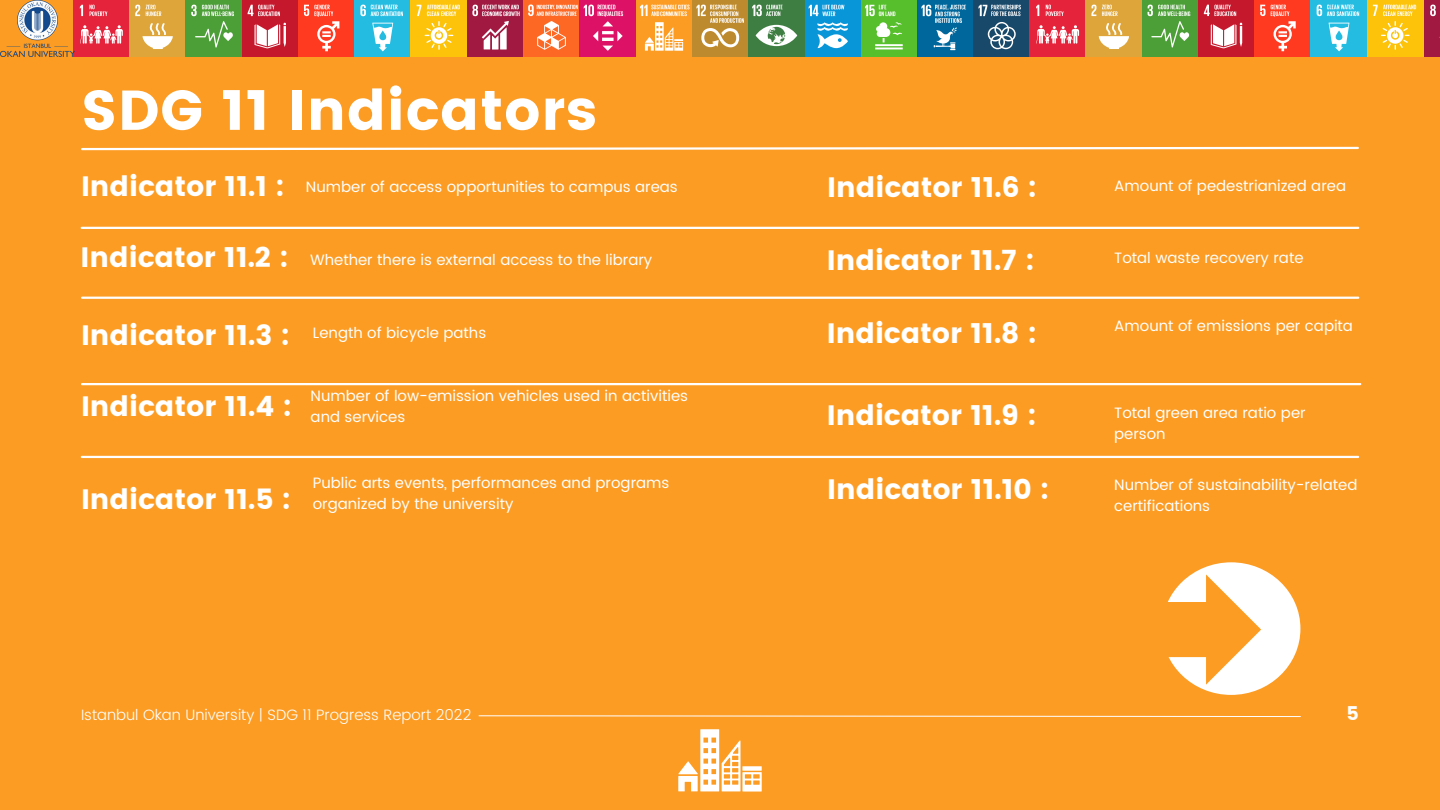
<style>
.page{position:relative;width:1440px;height:810px;background:#fd9c23}
.page>*{position:absolute;margin:0;border:0;box-sizing:border-box;transform-origin:0 0}
.t1{font:56px "Poppins";letter-spacing:.015em;color:#fff}
.t2{font:28px "Poppins";color:#fff}
.t3{font:19px "Poppins";color:#fff}
.t4{font:15px/21px "Poppins";color:#fff}
.t5{font:300 15px "Poppins";color:#fff}
</style>
<div class="page">
<svg style="left:81px;top:146px;width:1278px;height:5px"></svg>
<hr style="left:82px;top:227px;width:1276px;height:2px;background:#fff">
<hr style="left:82px;top:297px;width:1276px;height:2px;background:#fff">
<hr style="left:82px;top:383px;width:1278px;height:2px;background:#fff">
<hr style="left:82px;top:456px;width:1276px;height:2px;background:#fff">
<svg style="left:678px;top:729px;width:84px;height:63px"></svg>
<svg style="left:478px;top:715px;width:823px;height:2px"></svg>
<div style="left:73px;top:0;width:57px;height:56px;background:#e5233b"></div>
<svg style="left:80px;top:5px;width:43px;height:39px"></svg>
<div style="left:130px;top:0;width:56px;height:56px;background:#dda53a"></div>
<svg style="left:135px;top:5px;width:5px;height:11px"></svg>
<svg style="left:142px;top:23px;width:31px;height:26px"></svg>
<svg style="left:146px;top:5px;width:15px;height:11px"></svg>
<div style="left:186px;top:0;width:56px;height:56px;background:#4c9e37"></div>
<svg style="left:191px;top:5px;width:43px;height:43px"></svg>
<div style="left:242px;top:0;width:56px;height:56px;background:#c5182d"></div>
<svg style="left:255px;top:23px;width:31px;height:25px"></svg>
<svg style="left:248px;top:5px;width:32px;height:11px"></svg>
<div style="left:298px;top:0;width:57px;height:56px;background:#ff3a20"></div>
<svg style="left:304px;top:5px;width:35px;height:46px"></svg>
<div style="left:355px;top:0;width:56px;height:56px;background:#25bce2"></div>
<svg style="left:360px;top:5px;width:43px;height:46px"></svg>
<div style="left:411px;top:0;width:56px;height:56px;background:#fcc30a"></div>
<svg style="left:417px;top:5px;width:43px;height:45px"></svg>
<div style="left:467px;top:0;width:56px;height:56px;background:#a11841"></div>
<svg style="left:472px;top:5px;width:48px;height:45px"></svg>
<div style="left:523px;top:0;width:57px;height:56px;background:#fd6924"></div>
<svg style="left:528px;top:5px;width:50px;height:45px"></svg>
<div style="left:580px;top:0;width:56px;height:56px;background:#dd1266"></div>
<svg style="left:584px;top:5px;width:39px;height:46px"></svg>
<svg style="left:645px;top:22px;width:38px;height:29px"></svg>
<svg style="left:640px;top:5px;width:50px;height:11px"></svg>
<div style="left:692px;top:0;width:56px;height:56px;background:#be8a2e"></div>
<svg style="left:696px;top:5px;width:48px;height:42px"></svg>
<div style="left:861px;top:0;width:56px;height:56px;background:#56bf2b"></div>
<svg style="left:875px;top:22px;width:28px;height:27px"></svg>
<svg style="left:865px;top:5px;width:30px;height:11px"></svg>
<div style="left:805px;top:0;width:56px;height:56px;background:#0996d9"></div>
<svg style="left:809px;top:5px;width:39px;height:43px"></svg>
<div style="left:748px;top:0;width:57px;height:56px;background:#3f7e43"></div>
<svg style="left:752px;top:5px;width:45px;height:41px"></svg>
<div style="left:917px;top:0;width:56px;height:56px;background:#00679c"></div>
<svg style="left:921px;top:5px;width:45px;height:45px"></svg>
<div style="left:973px;top:0;width:57px;height:56px;background:#18486a"></div>
<svg style="left:978px;top:5px;width:43px;height:44px"></svg>
<img style="left:1px;top:0;width:73px;height:56px">
<div style="left:1030px;top:0;width:56px;height:56px;background:#e5233b"></div>
<svg style="left:1036px;top:5px;width:43px;height:39px"></svg>
<div style="left:1086px;top:0;width:56px;height:56px;background:#dda53a"></div>
<svg style="left:1091px;top:5px;width:5px;height:11px"></svg>
<svg style="left:1099px;top:23px;width:30px;height:26px"></svg>
<svg style="left:1102px;top:5px;width:16px;height:11px"></svg>
<div style="left:1142px;top:0;width:56px;height:56px;background:#4c9e37"></div>
<svg style="left:1148px;top:5px;width:42px;height:43px"></svg>
<div style="left:1198px;top:0;width:57px;height:56px;background:#c5182d"></div>
<svg style="left:1211px;top:23px;width:31px;height:25px"></svg>
<svg style="left:1204px;top:5px;width:32px;height:11px"></svg>
<div style="left:1255px;top:0;width:56px;height:56px;background:#ff3a20"></div>
<svg style="left:1260px;top:5px;width:36px;height:46px"></svg>
<div style="left:1311px;top:0;width:56px;height:56px;background:#25bce2"></div>
<svg style="left:1317px;top:5px;width:42px;height:46px"></svg>
<div style="left:1367px;top:0;width:56px;height:56px;background:#fcc30a"></div>
<svg style="left:1373px;top:5px;width:43px;height:45px"></svg>
<div style="left:1425px;top:0;width:15px;height:56px;background:#a11841"></div>
<svg style="left:1430px;top:5px;width:10px;height:33px"></svg>
<div style="left:1162px;top:562px;width:138px;height:133px;background:#fff;border-radius:50%"></div>
<svg style="left:1162px;top:574px;width:99px;height:111px"></svg>
<h1 class="t1" style="left:81px;top:78px;width:518px">SDG 11 Indicators</h1>
<h2 class="t2" style="left:81px;top:170px;width:205px">Indicator 11.1 :</h2>
<h2 class="t2" style="left:81px;top:241px;width:209px">Indicator 11.2 :</h2>
<p class="t4" style="left:306px;top:177px;width:373px">Number of access opportunities to campus areas</p>
<p class="t4" style="left:310px;top:250px;width:344px">Whether there is external access to the library</p>
<h2 class="t2" style="left:81px;top:319px;width:210px">Indicator 11.3 :</h2>
<h2 class="t2" style="left:81px;top:390px;width:212px">Indicator 11.4 :</h2>
<p class="t4" style="left:313px;top:323px;width:175px">Length of bicycle paths</p>
<p class="t4" style="left:311px;top:386px;width:379px">Number of low-emission vehicles used in activities and services</p>
<h2 class="t2" style="left:827px;top:171px;width:211px">Indicator 11.6 :</h2>
<p class="t4" style="left:1114px;top:176px;width:233px">Amount of pedestrianized area</p>
<h2 class="t2" style="left:827px;top:244px;width:209px">Indicator 11.7 :</h2>
<p class="t4" style="left:1114px;top:247px;width:191px">Total waste recovery rate</p>
<h2 class="t2" style="left:827px;top:317px;width:211px">Indicator 11.8 :</h2>
<p class="t4" style="left:1114px;top:316px;width:240px">Amount of emissions per capita</p>
<h2 class="t2" style="left:827px;top:398px;width:211px">Indicator 11.9 :</h2>
<p class="t4" style="left:1114px;top:402px;width:193px">Total green area ratio per person</p>
<h2 class="t2" style="left:81px;top:483px;width:211px">Indicator 11.5 :</h2>
<h2 class="t2" style="left:827px;top:473px;width:223px">Indicator 11.10 :</h2>
<p class="t4" style="left:313px;top:473px;width:358px">Public arts events, performances and programs organized by the university</p>
<p class="t4" style="left:1114px;top:474px;width:245px">Number of sustainability-related certifications</p>
<p class="t5" style="left:81px;top:704px;width:392px">Istanbul Okan University | SDG 11 Progress Report 2022</p>
<p class="t3" style="left:1347px;top:703px;width:14px">5</p>
</div>
